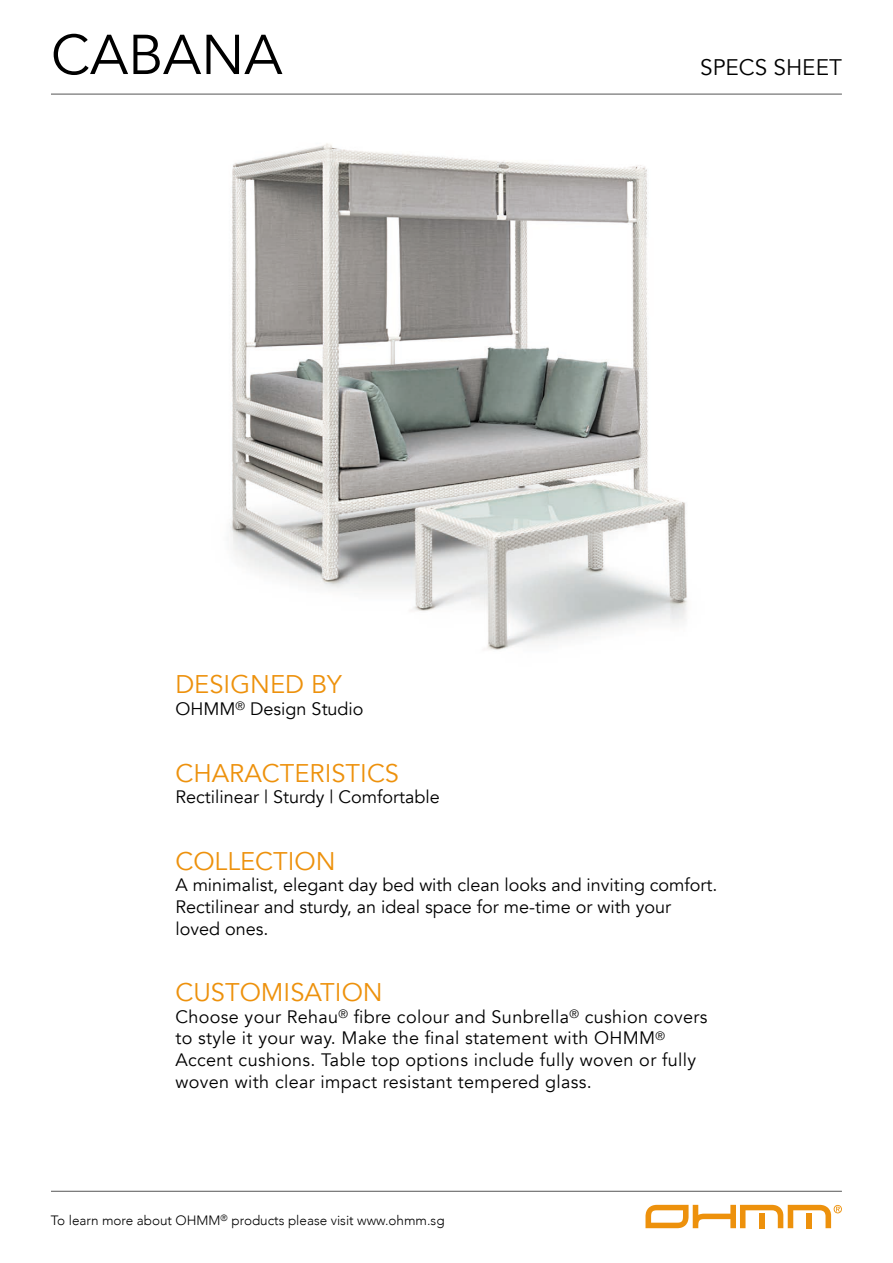
<style>
.page{position:relative;width:893px;height:1263px;background:#fff}
.page>*{position:absolute;margin:0;border:0;box-sizing:border-box;transform-origin:0 0}
.t1{font:55.5px "Avenir";color:#000}
.t2{font:25.5px "Avenir";color:#ed910c}
.t3{font:22.5px "Avenir";color:#000}
.t4{font:18px/21.6px "Avenir";letter-spacing:.02em;color:#000}
.t5{font:18px/21.6px "Avenir";color:#000}
.t6{font:300 13.5px "Avenir";color:#000}
</style>
<div class="page">
<hr style="left:51px;top:94px;width:791px;height:1px;background:#555">
<svg style="left:645px;top:1205px;width:197px;height:23px"></svg>
<hr style="left:51px;top:1191px;width:791px;height:1px;background:#555">
<img style="left:229px;top:143px;width:458px;height:507px">
<h1 class="t1" style="left:51px;top:22px;width:233px">CABANA</h1>
<p class="t2" style="left:175px;top:669px;width:168px">DESIGNED BY</p>
<p class="t5" style="left:175px;top:698px;width:190px">OHMM<sup>®</sup> Design Studio</p>
<p class="t2" style="left:175px;top:757px;width:225px">CHARACTERISTICS</p>
<p class="t5" style="left:175px;top:786px;width:266px">Rectilinear | Sturdy | Comfortable</p>
<p class="t3" style="left:700px;top:54px;width:143px">SPECS SHEET</p>
<p class="t2" style="left:175px;top:846px;width:162px">COLLECTION</p>
<p class="t5" style="left:175px;top:875px;width:543px">A minimalist, elegant day bed with clean looks and inviting comfort.</p>
<p class="t5" style="left:175px;top:896px;width:497px">Rectilinear and sturdy, an ideal space for me-time or with your loved ones.</p>
<p class="t2" style="left:175px;top:977px;width:209px">CUSTOMISATION</p>
<p class="t4" style="left:175px;top:1006px;width:534px">Choose your Rehau<sup>®</sup> fibre colour and Sunbrella<sup>®</sup> cushion covers</p>
<p class="t4" style="left:175px;top:1028px;width:522px">to style it your way. Make the final statement with OHMM<sup>®<br></sup>Accent cushions. Table top options include fully woven or fully woven with clear impact resistant tempered glass.</p>
<p class="t6" style="left:51px;top:1213px;width:395px">To learn more about OHMM<sup>®</sup> products please visit www.ohmm.sg</p>
</div>
